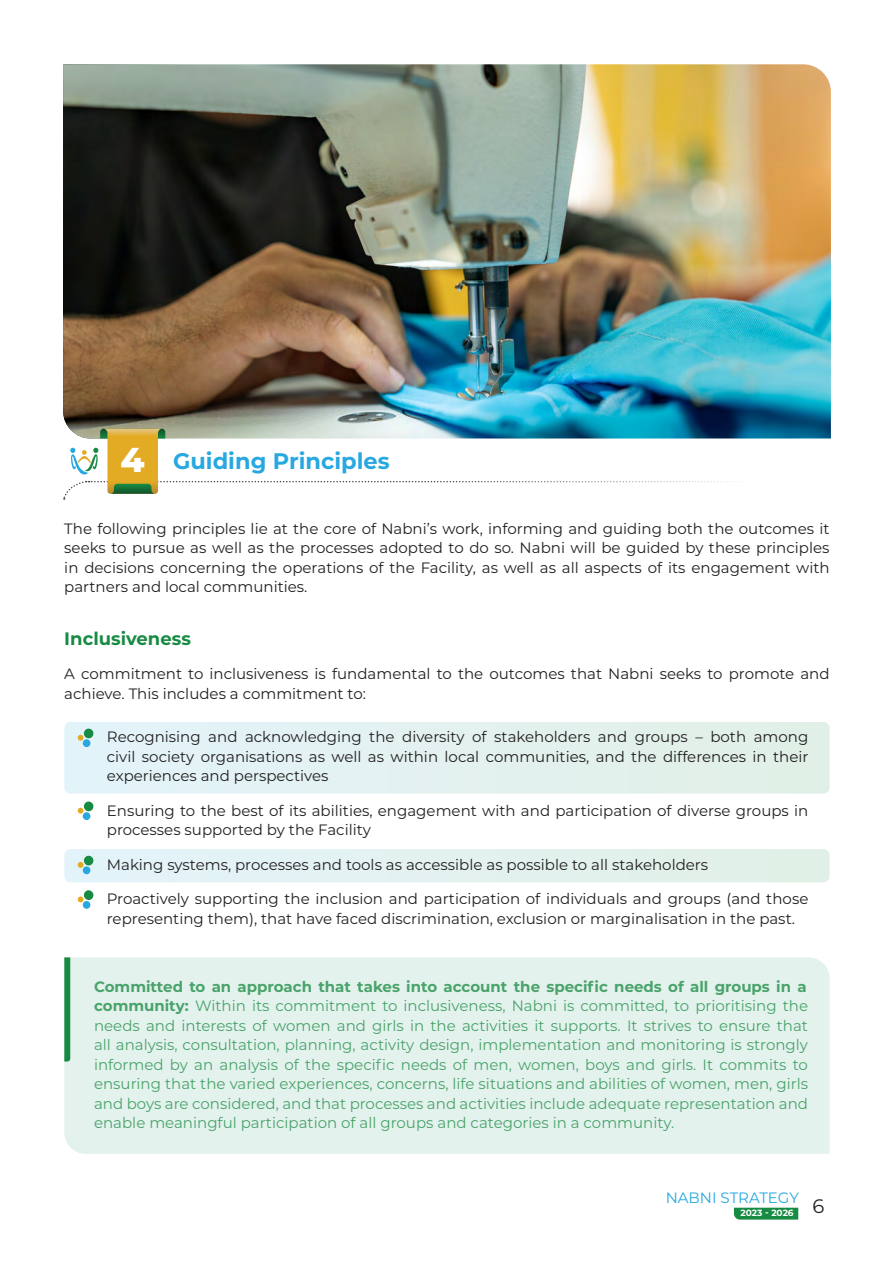
<style>
.page{position:relative;width:894px;height:1264px;background:#fff}
.page>*{position:absolute;margin:0;border:0;box-sizing:border-box;transform-origin:0 0}
.t1{font:800 34.5px "Montserrat";color:#fff}
.t2{font:700 22.5px "Montserrat";color:#27a8e0}
.t3{font:19.5px "Montserrat";color:#231f20}
.t4{font:700 18px "Montserrat";color:#178b43}
.t5{font:15px/19.5px "Montserrat";color:#231f20}
.t6{font:15px/19.5px "Montserrat";color:#49a36a;text-align:justify}
.t7{font:15px "Montserrat";color:#27a8e0}
.t8{font:700 9px "Montserrat";color:#fff}
.s1{font-weight:700}
</style>
<div class="page">
<svg style="left:734px;top:1208px;width:64px;height:12px"></svg>
<div style="left:64px;top:849px;width:766px;height:33px;background:#e3f1f0;border-radius:6px"></div>
<div style="left:64px;top:722px;width:766px;height:72px;background:#e3f1f0;border-radius:6px"></div>
<img style="left:63px;top:64px;width:768px;height:374px">
<svg style="left:63px;top:428px;width:689px;height:72px"></svg>
<svg style="left:82px;top:866px;width:9px;height:8px"></svg>
<svg style="left:84px;top:855px;width:10px;height:11px"></svg>
<svg style="left:78px;top:862px;width:6px;height:6px"></svg>
<div style="left:82px;top:739px;width:9px;height:8px;background:#27a8e0;border-radius:50%"></div>
<svg style="left:84px;top:728px;width:10px;height:11px"></svg>
<svg style="left:78px;top:735px;width:6px;height:6px"></svg>
<div style="left:82px;top:901px;width:9px;height:8px;background:#27a8e0;border-radius:50%"></div>
<div style="left:84px;top:890px;width:10px;height:10px;background:#178b43;border-radius:4px"></div>
<div style="left:78px;top:896px;width:6px;height:7px;background:#e3aa23;border-radius:50%"></div>
<div style="left:82px;top:812px;width:9px;height:8px;background:#27a8e0;border-radius:50%"></div>
<svg style="left:84px;top:801px;width:10px;height:11px"></svg>
<div style="left:78px;top:807px;width:6px;height:7px;background:#e3aa23;border-radius:50%"></div>
<div style="left:64px;top:957px;width:766px;height:197px;background:#e4f2ee"></div>
<svg style="left:64px;top:957px;width:6px;height:104px"></svg>
<p class="t1" style="left:121px;top:434px;width:26px">4</p>
<p class="t2" style="left:173px;top:444px;width:218px">Guiding Principles</p>
<p class="t5" style="left:64px;top:518px;width:767px;text-align:justify">The following principles lie at the core of Nabni’s work, informing and guiding both the outcomes it seeks to pursue as well as the processes adopted to do so. Nabni will be guided by these principles in decisions concerning the operations of the Facility, as well as all aspects of its engagement with partners and local communities.</p>
<p class="t4" style="left:64px;top:625px;width:128px">Inclusiveness</p>
<p class="t5" style="left:64px;top:664px;width:767px">A commitment to inclusiveness is fundamental to the outcomes that Nabni seeks to promote and achieve. This includes a commitment to:</p>
<p class="t5" style="left:107px;top:727px;width:703px;text-align:justify">Recognising and acknowledging the diversity of stakeholders and groups – both among civil society organisations as well as within local communities, and the differences in their experiences and perspectives</p>
<p class="t5" style="left:107px;top:800px;width:703px">Ensuring to the best of its abilities, engagement with and participation of diverse groups in processes supported by the Facility</p>
<p class="t5" style="left:107px;top:854px;width:603px">Making systems, processes and tools as accessible as possible to all stakeholders</p>
<p class="t5" style="left:107px;top:889px;width:703px">Proactively supporting the inclusion and participation of individuals and groups (and those representing them), that have faced discrimination, exclusion or marginalisation in the past.</p>
<p class="t6" style="left:94px;top:976px;width:716px"><span class="s1">Committed to an approach that takes into account the specific needs of all groups in a community:</span> Within its commitment to inclusiveness, Nabni is committed, to prioritising the needs and interests of women and girls in the activities it supports. It strives to ensure that all analysis, consultation, planning, activity design, implementation and monitoring is strongly informed by an analysis of the specific needs of men, women, boys and girls. It commits to ensuring that the varied experiences, concerns, life situations and abilities of women, men, girls and boys are considered, and that processes and activities include adequate representation and enable meaningful participation of all groups and categories in a community.</p>
<p class="t7" style="left:666px;top:1187px;width:135px">NABNI STRATEGY</p>
<p class="t8" style="left:741px;top:1207px;width:55px">2023 - 2026</p>
<h3 class="t3" style="left:812px;top:1193px;width:13px">6</h3>
</div>
